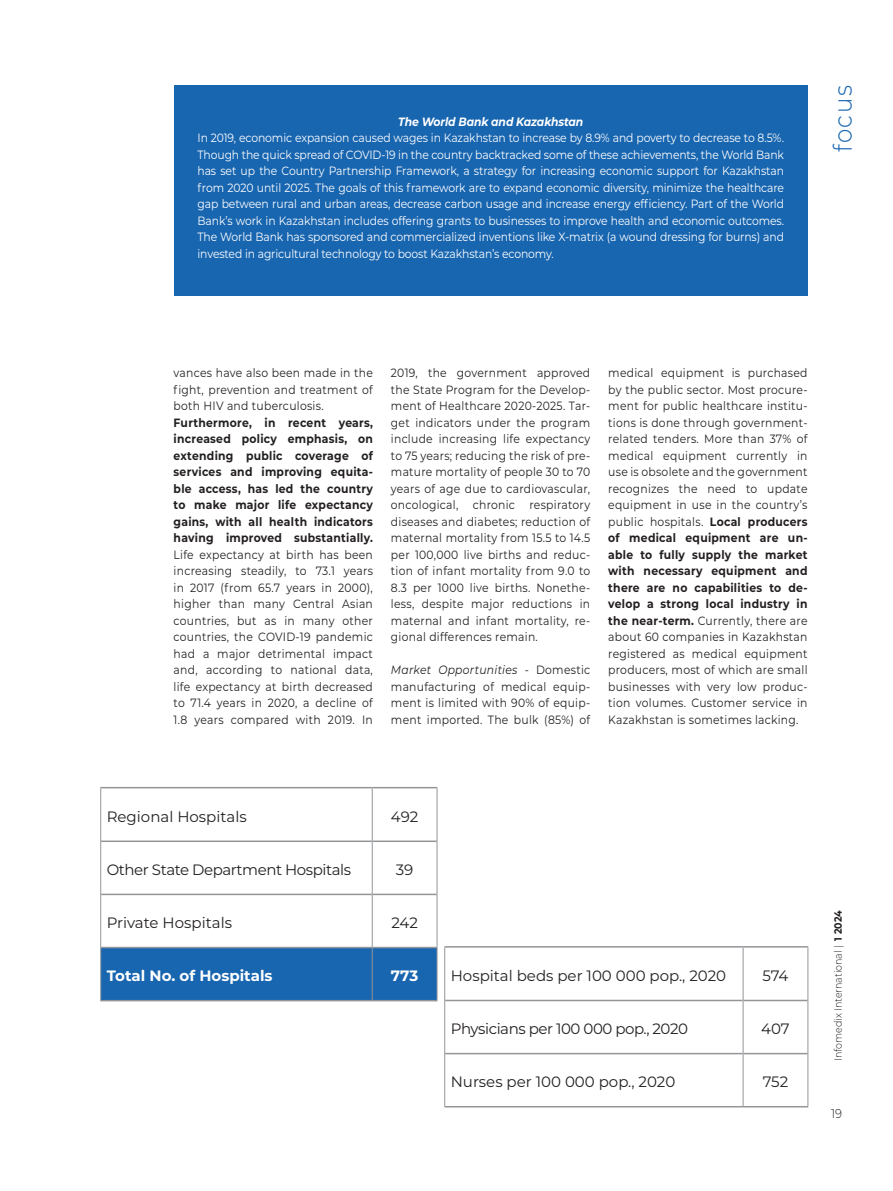
<style>
.page{position:relative;width:893px;height:1191px;background:#fff}
.page>*{position:absolute;margin:0;border:0;box-sizing:border-box;transform-origin:0 0}
.t1{font:300 25.5px "Montserrat";color:#1865b0;scale:.9 1}
.t2{font:15px "Montserrat";letter-spacing:-.005em;color:#231f20}
.t3{font:15px "Montserrat";letter-spacing:-.03em;color:#231f20}
.t4{font:700 15px "Montserrat";color:#fff}
.t5{font:300 12.75px "Montserrat";color:#231f20;scale:.9 1}
.t6{font:12px/16.5px "Montserrat";letter-spacing:.025em;color:#231f20;text-align:justify;scale:.9 1}
.t7{font:12px/16.5px "Montserrat";letter-spacing:-.01em;color:#fff;text-align:justify;scale:.9 1}
.t8{font:700 12px/16.5px "Montserrat";letter-spacing:.025em;color:#231f20;text-align:justify;scale:.9 1}
.t9{font:italic 700 12px "Montserrat";letter-spacing:-.01em;color:#fff;scale:.9 1}
.t10{font:300 10.5px "Montserrat";color:#231f20;scale:.9 1}
.s1{font-style:italic}
.s2{font-weight:700}
</style>
<div class="page">
<div style="left:174px;top:85px;width:633px;height:211px;background:#1865b0"></div>
<div style="left:101px;top:948px;width:336px;height:52px;background:#1865b0"></div>
<hr style="left:100px;top:787px;width:272px;height:1px;background:#939598">
<hr style="left:372px;top:787px;width:65px;height:1px;background:#939598">
<hr style="left:101px;top:840px;width:271px;height:2px;background:#939598">
<hr style="left:373px;top:840px;width:64px;height:2px;background:#939598">
<hr style="left:101px;top:893px;width:271px;height:2px;background:#939598">
<hr style="left:373px;top:893px;width:64px;height:2px;background:#939598">
<hr style="left:101px;top:946px;width:271px;height:2px;background:#939598">
<hr style="left:373px;top:946px;width:64px;height:2px;background:#939598">
<hr style="left:100px;top:1000px;width:272px;height:1px;background:#939598">
<hr style="left:372px;top:1000px;width:65px;height:1px;background:#939598">
<hr style="left:100px;top:788px;width:1px;height:53px;background:#939598">
<hr style="left:372px;top:788px;width:1px;height:53px;background:#939598">
<hr style="left:437px;top:788px;width:1px;height:53px;background:#939598">
<hr style="left:100px;top:841px;width:1px;height:53px;background:#939598">
<hr style="left:372px;top:841px;width:1px;height:53px;background:#939598">
<hr style="left:437px;top:841px;width:1px;height:53px;background:#939598">
<hr style="left:100px;top:894px;width:1px;height:53px;background:#939598">
<hr style="left:372px;top:894px;width:1px;height:53px;background:#939598">
<hr style="left:437px;top:894px;width:1px;height:53px;background:#939598">
<hr style="left:100px;top:947px;width:1px;height:53px;background:#939598">
<hr style="left:372px;top:947px;width:1px;height:53px;background:#939598">
<hr style="left:437px;top:947px;width:1px;height:53px;background:#939598">
<hr style="left:444px;top:946px;width:299px;height:1px;background:#939598">
<hr style="left:743px;top:946px;width:65px;height:1px;background:#939598">
<hr style="left:445px;top:999px;width:298px;height:2px;background:#939598">
<hr style="left:743px;top:999px;width:64px;height:2px;background:#939598">
<hr style="left:445px;top:1052px;width:298px;height:2px;background:#939598">
<hr style="left:743px;top:1052px;width:64px;height:2px;background:#939598">
<hr style="left:444px;top:1106px;width:299px;height:1px;background:#939598">
<hr style="left:743px;top:1106px;width:65px;height:1px;background:#939598">
<hr style="left:444px;top:947px;width:1px;height:53px;background:#939598">
<hr style="left:743px;top:947px;width:1px;height:53px;background:#939598">
<hr style="left:807px;top:947px;width:1px;height:53px;background:#939598">
<hr style="left:444px;top:1000px;width:1px;height:53px;background:#939598">
<hr style="left:743px;top:1000px;width:1px;height:53px;background:#939598">
<hr style="left:807px;top:1000px;width:1px;height:53px;background:#939598">
<hr style="left:444px;top:1053px;width:1px;height:53px;background:#939598">
<hr style="left:743px;top:1053px;width:1px;height:53px;background:#939598">
<hr style="left:807px;top:1053px;width:1px;height:53px;background:#939598">
<p class="t9" style="left:398px;top:113px;width:207px">The World Bank and Kazakhstan</p>
<p class="t7" style="left:198px;top:129px;width:653px">In 2019, economic expansion caused wages in Kazakhstan to increase by 8.9% and poverty to decrease to 8.5%.<br>Though the quick spread of COVID-19 in the country backtracked some of these achievements, the World Bank has set up the Country Partnership Framework, a strategy for increasing economic support for Kazakhstan from 2020 until 2025. The goals of this framework are to expand economic diversity, minimize the healthcare gap between rural and urban areas, decrease carbon usage and increase energy efficiency. Part of the World Bank’s work in Kazakhstan includes offering grants to businesses to improve health and economic outcomes.<br>The World Bank has sponsored and commercialized inventions like X-matrix (a wound dressing for burns) and invested in agricultural technology to boost Kazakhstan’s economy.</p>
<h1 class="t1" style="left:825px;top:152px;width:76px;rotate:-90deg">focus</h1>
<p class="t6" style="left:174px;top:364px;width:223px">vances have also been made in the fight, prevention and treatment of both HIV and tuberculosis.</p>
<p class="t8" style="left:174px;top:413px;width:223px">Furthermore, in recent years, increased policy emphasis, on extending public coverage of services and improving equita&shy;ble access, has led the country to make major life expectancy gains, with all health indicators having improved substantially.</p>
<p class="t6" style="left:174px;top:545px;width:223px">Life expectancy at birth has been increasing steadily, to 73.1 years in 2017 (from 65.7 years in 2000), higher than many Central Asian countries, but as in many other countries, the COVID-19 pandemic had a major detrimental impact and, according to national data, life expectancy at birth decreased to 71.4 years in 2020, a decline of 1.8 years compared with 2019. In</p>
<p class="t6" style="left:391px;top:364px;width:223px">2019, the government approved the State Program for the Develop&shy;ment of Healthcare 2020-2025. Tar&shy;get indicators under the program include increasing life expectancy to 75 years; reducing the risk of pre&shy;mature mortality of people 30 to 70 years of age due to cardiovascular, oncological, chronic respiratory diseases and diabetes; reduction of maternal mortality from 15.5 to 14.5 per 100,000 live births and reduc&shy;tion of infant mortality from 9.0 to 8.3 per 1000 live births. Nonethe&shy;less, despite major reductions in maternal and infant mortality, re&shy;gional differences remain.</p>
<p class="t6" style="left:391px;top:661px;width:223px"><span class="s1">Market Opportunities</span> - Domestic manufacturing of medical equip&shy;ment is limited with 90% of equip&shy;ment imported. The bulk (85%) of</p>
<p class="t6" style="left:608px;top:364px;width:223px">medical equipment is purchased by the public sector. Most procure&shy;ment for public healthcare institu&shy;tions is done through government&shy;related tenders. More than 37% of medical equipment currently in use is obsolete and the government recognizes the need to update equipment in use in the country’s public hospitals. <span class="s2">Local producers of medical equipment are un&shy;able to fully supply the market with necessary equipment and there are no capabilities to de&shy;velop a strong local industry in the near-term.</span> Currently, there are about 60 companies in Kazakhstan registered as medical equipment producers, most of which are small businesses with very low produc&shy;tion volumes. Customer service in Kazakhstan is sometimes lacking.</p>
<p class="t2" style="left:107px;top:806px;width:142px">Regional Hospitals</p>
<p class="t2" style="left:391px;top:806px;width:29px">492</p>
<p class="t3" style="left:107px;top:859px;width:246px">Other State Department Hospitals</p>
<p class="t2" style="left:396px;top:859px;width:19px">39</p>
<p class="t2" style="left:107px;top:912px;width:127px">Private Hospitals</p>
<p class="t2" style="left:391px;top:912px;width:28px">242</p>
<p class="t4" style="left:107px;top:965px;width:167px">Total No. of Hospitals</p>
<p class="t4" style="left:391px;top:965px;width:29px">773</p>
<p class="t2" style="left:451px;top:965px;width:277px">Hospital beds per 100 000 pop., 2020</p>
<p class="t2" style="left:762px;top:965px;width:28px">574</p>
<p class="t3" style="left:451px;top:1018px;width:239px">Physicians per 100 000 pop., 2020</p>
<p class="t2" style="left:761px;top:1018px;width:30px">407</p>
<p class="t2" style="left:451px;top:1071px;width:226px">Nurses per 100 000 pop., 2020</p>
<p class="t2" style="left:763px;top:1071px;width:27px">752</p>
<p class="t10" style="left:831px;top:1061px;width:169px;rotate:-90deg">Infomedix International | <span class="s2">1 2024</span></p>
<p class="t5" style="left:831px;top:1105px;width:14px">19</p>
</div>
